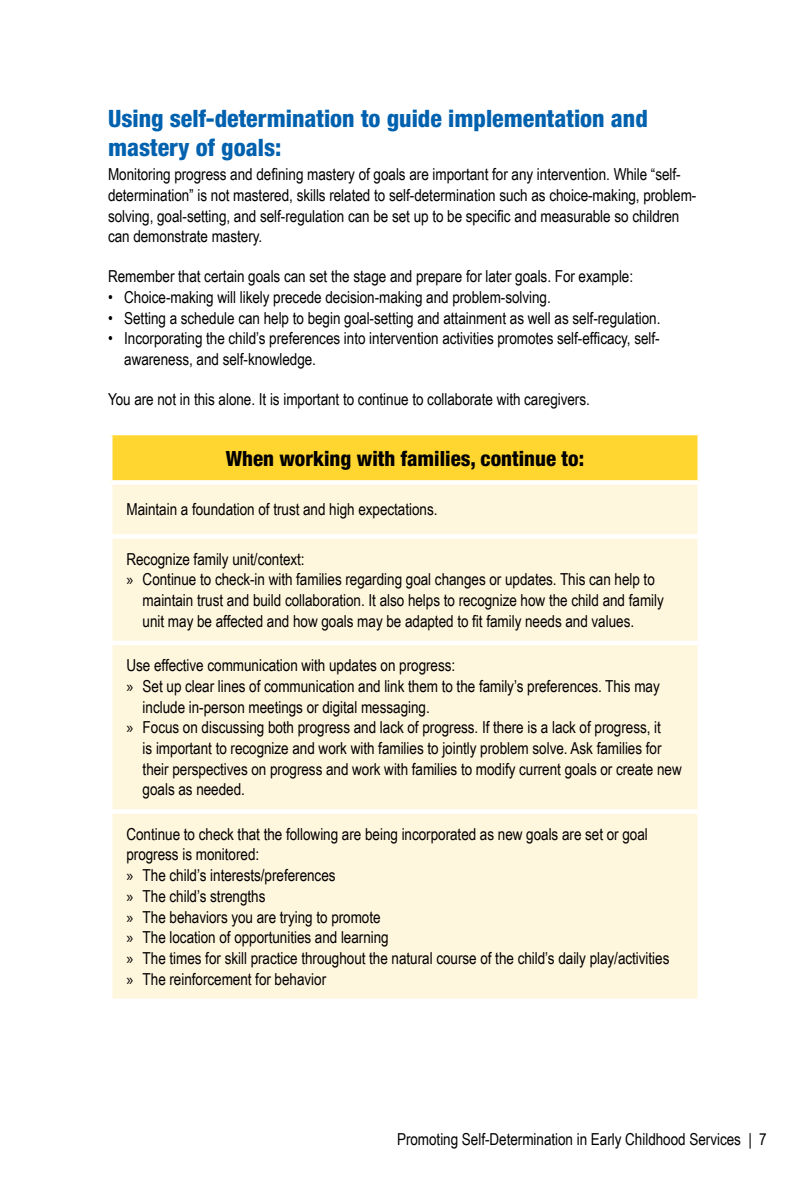
<style>
.page{position:relative;width:810px;height:1188px;background:#fff}
.page>*{position:absolute;margin:0;border:0;box-sizing:border-box;transform-origin:0 0}
.t1{font:800 condensed 24px/28.8px "Helvetica Neue";color:#0061af}
.H3_table_blk{font:800 condensed 21px "Helvetica Neue";color:#000}
.Copy{font:16.5px/20.7px "Arial Narrow";letter-spacing:-.005em;color:#000}
.s1{font-family:"Myriad Pro"}
</style>
<div class="page">
<div style="left:110px;top:433px;width:590px;height:49px;background:#ffd530"></div>
<div style="left:112px;top:485px;width:586px;height:514px;background:#fff6de"></div>
<hr style="left:108px;top:431px;width:594px;height:4px;background:#fff">
<hr style="left:108px;top:435px;width:4px;height:45px;background:#fff">
<hr style="left:698px;top:435px;width:4px;height:45px;background:#fff">
<div style="left:108px;top:480px;width:594px;height:5px;background:#fff"></div>
<div style="left:108px;top:534px;width:594px;height:5px;background:#fff"></div>
<hr style="left:108px;top:641px;width:594px;height:4px;background:#fff">
<div style="left:108px;top:809px;width:594px;height:5px;background:#fff"></div>
<h2 class="t1" style="left:108px;top:104px;width:541px">Using self-determination to guide implementation and mastery of goals:</h2>
<p class="Copy" style="left:108px;top:163px;width:590px">Monitoring progress and defining mastery of goals are important for any intervention. While “self&shy;determination” is not mastered, skills related to self-determination such as choice-making, problem&shy;solving, goal-setting, and self-regulation can be set up to be specific and measurable so children can demonstrate mastery.</p>
<p class="Copy" style="left:108px;top:266px;width:527px">Remember that certain goals can set the stage and prepare for later goals. For example:</p>
<p class="Copy" style="left:108px;top:286px;width:444px">• Choice-making will likely precede decision-making and problem-solving.</p>
<p class="Copy" style="left:108px;top:307px;width:554px">• Setting a schedule can help to begin goal-setting and attainment as well as self-regulation.</p>
<p class="Copy" style="left:124px;top:328px;width:537px;text-indent:-16px">• Incorporating the child’s preferences into intervention activities promotes self-efficacy, self&shy;awareness, and self-knowledge.</p>
<p class="Copy" style="left:108px;top:389px;width:483px">You are not in this alone. It is important to continue to collaborate with caregivers.</p>
<h3 class="H3_table_blk" style="left:226px;top:446px;width:360px">When working with families, continue to:</h3>
<p class="Copy" style="left:126px;top:499px;width:313px">Maintain a foundation of trust and high expectations.</p>
<p class="Copy" style="left:126px;top:548px;width:180px">Recognize family unit/context:</p>
<p class="Copy" style="left:143px;top:569px;width:523px;text-indent:-16px"><span class="s1">»</span> Continue to check-in with families regarding goal changes or updates. This can help to maintain trust and build collaboration. It also helps to recognize how the child and family unit may be affected and how goals may be adapted to fit family needs and values.</p>
<p class="Copy" style="left:126px;top:654px;width:330px">Use effective communication with updates on progress:</p>
<p class="Copy" style="left:143px;top:675px;width:519px;text-indent:-16px"><span class="s1">»</span> Set up clear lines of communication and link them to the family’s preferences. This may include in-person meetings or digital messaging.</p>
<p class="Copy" style="left:143px;top:716px;width:541px;text-indent:-16px"><span class="s1">»</span> Focus on discussing both progress and lack of progress. If there is a lack of progress, it<br>is important to recognize and work with families to jointly problem solve. Ask families for their perspectives on progress and work with families to modify current goals or create new goals as needed.</p>
<p class="Copy" style="left:126px;top:823px;width:523px">Continue to check that the following are being incorporated as new goals are set or goal progress is monitored:</p>
<p class="Copy" style="left:126px;top:864px;width:211px"><span class="s1">»</span> The child’s interests/preferences</p>
<p class="Copy" style="left:126px;top:885px;width:141px"><span class="s1">»</span> The child’s strengths</p>
<p class="Copy" style="left:126px;top:906px;width:256px"><span class="s1">»</span> The behaviors you are trying to promote</p>
<p class="Copy" style="left:126px;top:926px;width:264px"><span class="s1">»</span> The location of opportunities and learning</p>
<p class="Copy" style="left:126px;top:947px;width:544px"><span class="s1">»</span> The times for skill practice throughout the natural course of the child’s daily play/activities</p>
<p class="Copy" style="left:126px;top:968px;width:201px"><span class="s1">»</span> The reinforcement for behavior</p>
<p class="Copy" style="left:397px;top:1128px;width:371px">Promoting Self-Determination in Early Childhood Services | 7</p>
</div>
